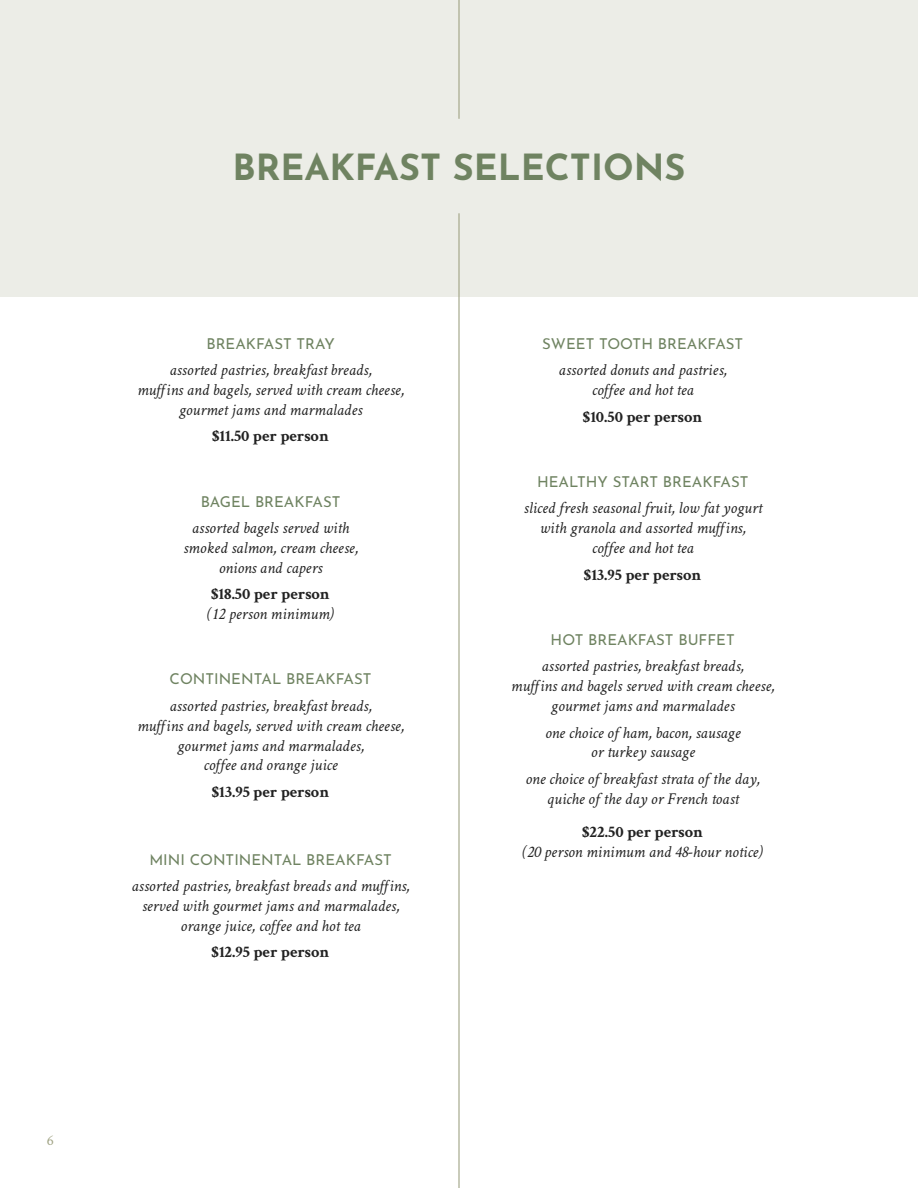
<style>
.page{position:relative;width:918px;height:1188px;background:#fff}
.page>*{position:absolute;margin:0;border:0;box-sizing:border-box;transform-origin:0 0}
.t1{font:700 36px "Josefin Sans";color:#6f8361}
.t2{font:italic 16.5px/19.8px "Crimson Text";color:#222;text-align:center}
.t3{font:700 16.5px "Crimson Text";color:#222}
.t4{font:15px "Josefin Sans";color:#6f8361}
.t5{font:15px "Crimson Text";color:#a1a485}
</style>
<div class="page">
<div style="left:0;top:0;width:918px;height:297px;background:#ecede7"></div>
<hr style="left:458px;top:0;width:2px;height:119px;background:#a1a485">
<hr style="left:458px;top:213px;width:2px;height:975px;background:#a1a485">
<p class="t5" style="left:47px;top:1129px;width:9px">6</p>
<h1 class="t1" style="left:233px;top:135px;width:454px">BREAKFAST SELECTIONS</h1>
<p class="t4" style="left:206px;top:331px;width:130px">BREAKFAST TRAY</p>
<p class="t2" style="left:137px;top:360px;width:268px">assorted pastries, breakfast breads,<br>muffins and bagels, served with cream cheese, gourmet jams and marmalades</p>
<p class="t3" style="left:212px;top:426px;width:118px">$11.50 per person</p>
<p class="t4" style="left:201px;top:489px;width:141px">BAGEL BREAKFAST</p>
<p class="t2" style="left:183px;top:518px;width:177px">assorted bagels served with smoked salmon, cream cheese, onions and capers</p>
<p class="t3" style="left:211px;top:584px;width:120px">$18.50 per person</p>
<p class="t2" style="left:207px;top:604px;width:128px">(12 person minimum)</p>
<p class="t4" style="left:170px;top:667px;width:203px">CONTINENTAL BREAKFAST</p>
<p class="t2" style="left:137px;top:696px;width:268px">assorted pastries, breakfast breads,<br>muffins and bagels, served with cream cheese, gourmet jams and marmalades,<br>coffee and orange juice</p>
<p class="t3" style="left:212px;top:782px;width:119px">$13.95 per person</p>
<p class="t4" style="left:149px;top:847px;width:244px">MINI CONTINENTAL BREAKFAST</p>
<p class="t2" style="left:132px;top:876px;width:280px">assorted pastries, breakfast breads and muffins, served with gourmet jams and marmalades, orange juice, coffee and hot tea</p>
<p class="t3" style="left:212px;top:942px;width:120px">$12.95 per person</p>
<p class="t4" style="left:542px;top:331px;width:203px">SWEET TOOTH BREAKFAST</p>
<p class="t2" style="left:559px;top:360px;width:170px">assorted donuts and pastries, coffee and hot tea</p>
<p class="t3" style="left:583px;top:406px;width:121px">$10.50 per person</p>
<p class="t4" style="left:537px;top:469px;width:213px">HEALTHY START BREAKFAST</p>
<p class="t2" style="left:524px;top:498px;width:240px">sliced fresh seasonal fruit, low fat yogurt with granola and assorted muffins, coffee and hot tea</p>
<p class="t3" style="left:584px;top:564px;width:119px">$13.95 per person</p>
<p class="t4" style="left:551px;top:627px;width:186px">HOT BREAKFAST BUFFET</p>
<p class="t2" style="left:511px;top:656px;width:265px">assorted pastries, breakfast breads,<br>muffins and bagels served with cream cheese, gourmet jams and marmalades</p>
<p class="t2" style="left:545px;top:723px;width:197px">one choice of ham, bacon, sausage or turkey sausage</p>
<p class="t2" style="left:525px;top:769px;width:236px">one choice of breakfast strata of the day, quiche of the day or French toast</p>
<p class="t3" style="left:582px;top:822px;width:123px">$22.50 per person</p>
<p class="t2" style="left:523px;top:842px;width:242px">(20 person minimum and 48-hour notice)</p>
</div>
